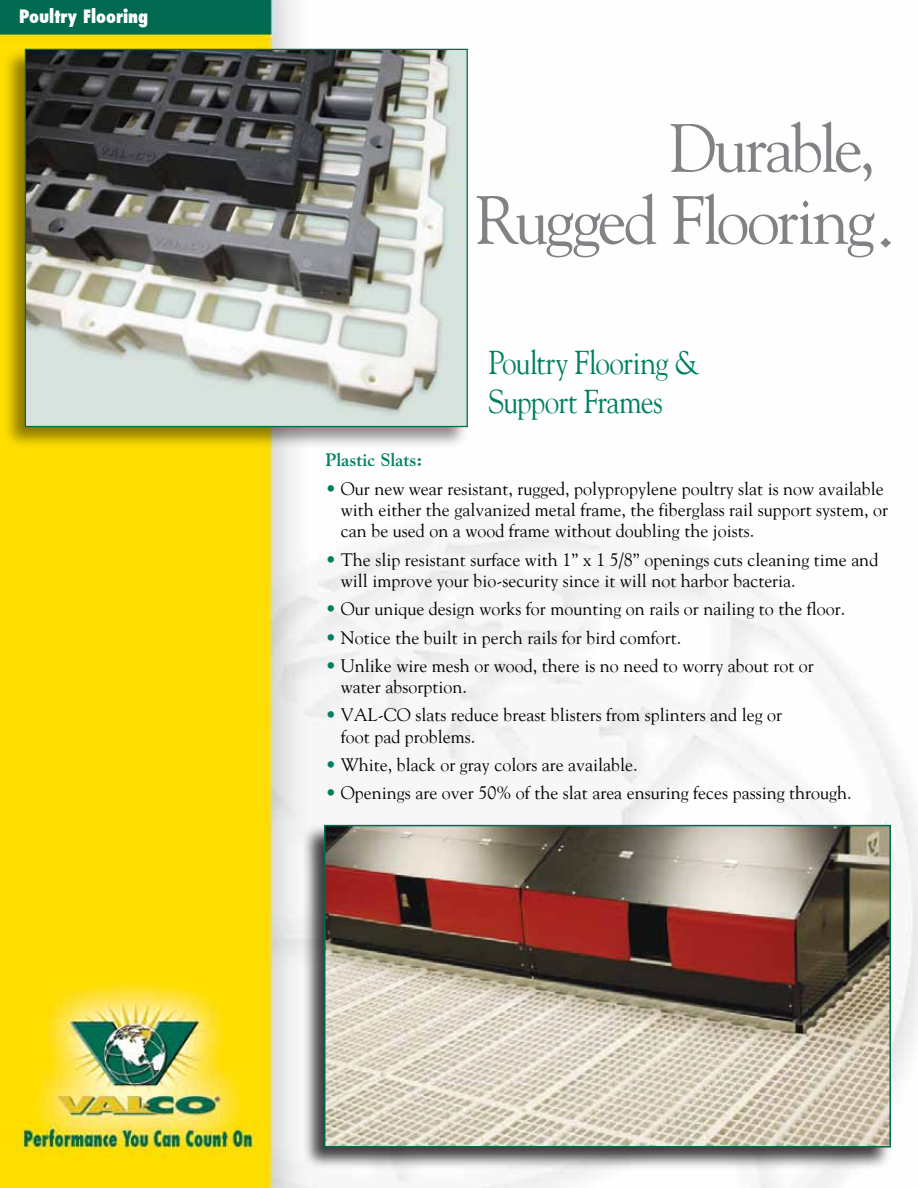
<style>
.page{position:relative;width:918px;height:1188px;background:#fff}
.page>*{position:absolute;margin:0;border:0;box-sizing:border-box;transform-origin:0 0}
.t1{font:67.5px/72px "Goudy";letter-spacing:-.04em;color:#808285;text-align:right}
.t2{font:33px/39px "Goudy";letter-spacing:-.025em;color:#008061;scale:.89 1}
.t3{font:18px/21.5px "Goudy";color:#000}
.t4{font:800 condensed 18px "Futura";color:#fff}
.t5{font:700 18px "Goudy";color:#008061}
.s1{font-size:72px}
.s2{color:#008061}
</style>
<div class="page">
<img style="left:0;top:0;width:918px;height:1188px">
<div style="left:2px;top:47px;width:467px;height:403px;background:#000;opacity:.45"></div>
<img style="left:27px;top:51px;width:439px;height:374px">
<div style="left:302px;top:823px;width:590px;height:347px;background:#000;opacity:.75"></div>
<img style="left:327px;top:828px;width:561px;height:317px">
<div style="left:324px;top:825px;width:567px;height:323px;border:2px solid #006b50"></div>
<p class="t4" style="left:19px;top:4px;width:131px">Poultry Flooring</p>
<h1 class="t1" style="left:476px;top:111px;width:421px">Durable,<br>Rugged Flooring<span class="s1">.</span></h1>
<h2 class="t2" style="left:488px;top:342px;width:239px">Poultry Flooring &amp;<br>Support Frames</h2>
<p class="t5" style="left:326px;top:449px;width:98px">Plastic Slats:</p>
<p class="t3" style="left:341px;top:477px;width:549px;text-indent:-15px"><span class="s2">•</span> Our new wear resistant, rugged, polypropylene poultry slat is now available with either the galvanized metal frame, the fiberglass rail support system, or can be used on a wood frame without doubling the joists.</p>
<p class="t3" style="left:341px;top:548px;width:539px;text-indent:-15px"><span class="s2">•</span> The slip resistant surface with 1” x 1 5/8” openings cuts cleaning time and will improve your bio-security since it will not harbor bacteria.</p>
<p class="t3" style="left:326px;top:598px;width:521px"><span class="s2">•</span> Our unique design works for mounting on rails or nailing to the floor.</p>
<p class="t3" style="left:326px;top:626px;width:357px"><span class="s2">•</span> Notice the built in perch rails for bird comfort.</p>
<p class="t3" style="left:341px;top:654px;width:474px;text-indent:-15px"><span class="s2">•</span> Unlike wire mesh or wood, there is no need to worry about rot or water absorption.</p>
<p class="t3" style="left:341px;top:704px;width:443px;text-indent:-15px"><span class="s2">•</span> VAL-CO slats reduce breast blisters from splinters and leg or foot pad problems.</p>
<p class="t3" style="left:326px;top:754px;width:314px"><span class="s2">•</span> White, black or gray colors are available.</p>
<p class="t3" style="left:326px;top:782px;width:528px"><span class="s2">•</span> Openings are over 50% of the slat area ensuring feces passing through.</p>
</div>
